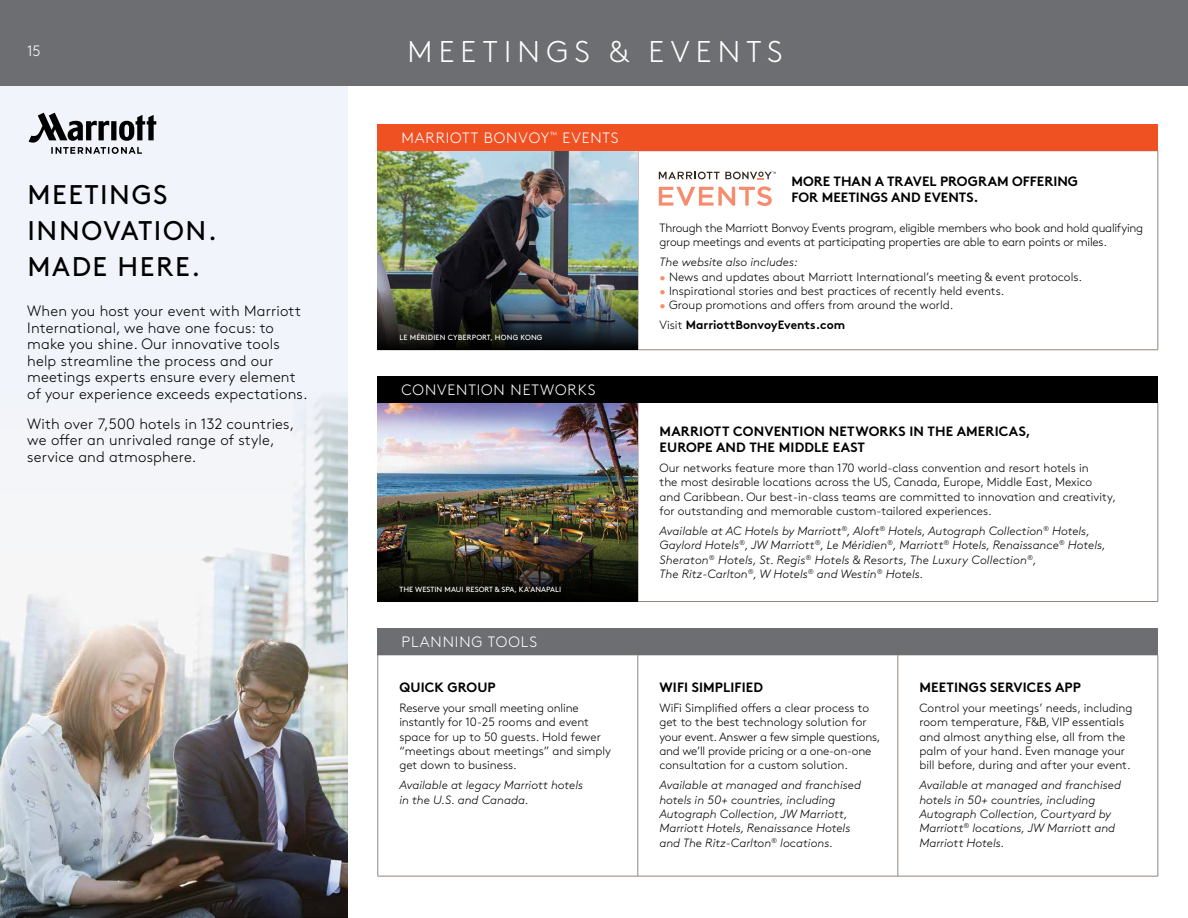
<style>
.page{position:relative;width:1188px;height:918px;background:#fff}
.page>*{position:absolute;margin:0;border:0;box-sizing:border-box;transform-origin:0 0}
.t1{font:300 30px "Brown Pro";letter-spacing:.21em;color:#fff}
.t2{font:27px/36px "Brown Pro";letter-spacing:.06em;color:#000}
.t3{font:300 15px/16.5px "Brown Pro";letter-spacing:.01em;color:#000}
.t4{font:300 15px "Brown Pro";letter-spacing:.06em;color:#fff}
.t5{font:700 13.5px/16.2px "Brown Pro";letter-spacing:.01em;color:#000}
.t6{font:300 12px/14.4px "Brown Pro";color:#000}
.t7{font:italic 300 12px/14.4px "Brown Pro";color:#000}
.t8{font:300 12px/14.4px "Brown Pro";letter-spacing:-.02em;color:#000}
.t9{font:7.5px "Brown Pro";letter-spacing:.01em;color:#fff}
.s1{color:#f68b6d}
.s2{font-weight:700}
</style>
<div class="page">
<div style="left:0;top:85px;width:347px;height:833px;background:#f1f4fa"></div>
<img style="left:0;top:398px;width:347px;height:520px">
<svg style="left:29px;top:113px;width:127px;height:41px"></svg>
<hr style="left:378px;top:655px;width:260px;height:1px;background:#8f857d">
<hr style="left:378px;top:655px;width:1px;height:221px;background:#8f857d">
<hr style="left:378px;top:876px;width:260px;height:1px;background:#8f857d">
<hr style="left:638px;top:655px;width:260px;height:1px;background:#8f857d">
<hr style="left:638px;top:655px;width:1px;height:221px;background:#8f857d">
<hr style="left:898px;top:655px;width:260px;height:1px;background:#8f857d">
<hr style="left:898px;top:655px;width:1px;height:221px;background:#8f857d">
<hr style="left:1158px;top:655px;width:1px;height:221px;background:#8f857d">
<hr style="left:638px;top:876px;width:260px;height:1px;background:#8f857d">
<hr style="left:898px;top:876px;width:260px;height:1px;background:#8f857d">
<div style="left:378px;top:628px;width:780px;height:27px;background:#6d6e71"></div>
<hr style="left:638px;top:403px;width:1px;height:198px;background:#8f857d">
<hr style="left:1158px;top:403px;width:1px;height:198px;background:#8f857d">
<hr style="left:638px;top:601px;width:520px;height:1px;background:#8f857d">
<img style="left:378px;top:403px;width:260px;height:138px">
<img style="left:378px;top:541px;width:260px;height:61px">
<div style="left:378px;top:376px;width:780px;height:27px;background:#000"></div>
<div style="left:0;top:0;width:1188px;height:85px;background:#6d6e71"></div>
<hr style="left:378px;top:350px;width:260px;height:1px;background:#8f857d">
<hr style="left:638px;top:151px;width:1px;height:199px;background:#8f857d">
<hr style="left:1158px;top:151px;width:1px;height:199px;background:#8f857d">
<hr style="left:638px;top:350px;width:520px;height:1px;background:#8f857d">
<img style="left:378px;top:151px;width:260px;height:138px">
<img style="left:378px;top:289px;width:260px;height:61px">
<div style="left:378px;top:124px;width:780px;height:27px;background:#f05123"></div>
<svg style="left:659px;top:172px;width:117px;height:7px"></svg>
<svg style="left:659px;top:186px;width:113px;height:20px"></svg>
<p class="t4" style="left:12px;top:42px;width:30px">1515</p>
<h1 class="t1" style="left:407px;top:30px;width:377px">MEETINGS &amp; EVENTS</h1>
<h2 class="t2" style="left:27px;top:174px;width:191px">MEETINGS<br>INNOVATION.<br>MADE HERE.</h2>
<p class="t3" style="left:27px;top:302px;width:279px">When you host your event with Marriott International, we have one focus: to make you shine. Our innovative tools help streamline the process and our meetings experts ensure every element of your experience exceeds expectations.</p>
<p class="t3" style="left:27px;top:414px;width:269px">With over 7,500 hotels in 132 countries, we offer an unrivaled range of style, service and atmosphere.</p>
<p class="t4" style="left:401px;top:127px;width:218px">MARRIOTT BONVOY<sup>™</sup> EVENTS</p>
<p class="t9" style="left:400px;top:332px;width:144px">LE MÉRIDIEN CYBERPORT, HONG KONG</p>
<p class="t4" style="left:401px;top:379px;width:196px">CONVENTION NETWORKS</p>
<p class="t9" style="left:399px;top:584px;width:163px">THE WESTIN MAUI RESORT &amp; SPA, KA’ANAPALI</p>
<p class="t4" style="left:401px;top:631px;width:137px">PLANNING TOOLS</p>
<p class="t5" style="left:399px;top:678px;width:98px">QUICK GROUP</p>
<p class="t6" style="left:399px;top:700px;width:213px">Reserve your small meeting online instantly for 10-25 rooms and event space for up to 50 guests. Hold fewer “meetings about meetings” and simply get down to business.</p>
<p class="t7" style="left:399px;top:777px;width:185px">Available at legacy Marriott hotels in the U.S. and Canada.</p>
<p class="t5" style="left:792px;top:172px;width:288px">MORE THAN A TRAVEL PROGRAM OFFERING<br>FOR MEETINGS AND EVENTS.</p>
<p class="t8" style="left:660px;top:220px;width:485px">Through the Marriott Bonvoy Events program, eligible members who book and hold qualifying group meetings and events at participating properties are able to earn points or miles.</p>
<p class="t7" style="left:660px;top:254px;width:140px">The website also includes:</p>
<p class="t6" style="left:660px;top:268px;width:422px"><span class="s1">•</span> News and updates about Marriott International’s meeting &amp; event protocols.</p>
<p class="t6" style="left:660px;top:283px;width:344px"><span class="s1">•</span> Inspirational stories and best practices of recently held events.</p>
<p class="t6" style="left:660px;top:294px;width:293px;line-height:19.8px"><span class="s1">•</span> Group promotions and offers from around the world.<br>Visit <span class="s2">MarriottBonvoyEvents.com</span></p>
<p class="t5" style="left:660px;top:422px;width:373px">MARRIOTT CONVENTION NETWORKS IN THE AMERICAS,<br>EUROPE AND THE MIDDLE EAST</p>
<p class="t6" style="left:660px;top:460px;width:458px">Our networks feature more than 170 world-class convention and resort hotels in<br>the most desirable locations across the US, Canada, Europe, Middle East, Mexico and Caribbean. Our best-in-class teams are committed to innovation and creativity, for outstanding and memorable custom-tailored experiences.</p>
<p class="t7" style="left:660px;top:523px;width:448px">Available at AC Hotels by Marriott<sup>®</sup>, Aloft<sup>®</sup> Hotels, Autograph Collection<sup>®</sup> Hotels, Gaylord Hotels<sup>®</sup>, JW Marriott<sup>®</sup>, Le Méridien<sup>®</sup>, Marriott<sup>®</sup> Hotels, Renaissance<sup>®</sup> Hotels, Sheraton<sup>®</sup> Hotels, St. Regis<sup>®</sup> Hotels &amp; Resorts, The Luxury Collection<sup>®</sup>,<br>The Ritz-Carlton<sup>®</sup>, W Hotels<sup>®</sup> and Westin<sup>®</sup> Hotels.</p>
<p class="t5" style="left:659px;top:678px;width:105px">WIFI SIMPLIFIED</p>
<p class="t6" style="left:659px;top:700px;width:223px">WiFi Simplified offers a clear process to get to the best technology solution for your event. Answer a few simple questions, and we’ll provide pricing or a one-on-one consultation for a custom solution.</p>
<p class="t7" style="left:659px;top:777px;width:203px">Available at managed and franchised hotels in 50+ countries, including Autograph Collection, JW Marriott, Marriott Hotels, Renaissance Hotels and The Ritz-Carlton<sup>®</sup> locations.</p>
<p class="t5" style="left:920px;top:678px;width:163px">MEETINGS SERVICES APP</p>
<p class="t6" style="left:919px;top:700px;width:215px">Control your meetings’ needs, including room temperature, F&amp;B, VIP essentials and almost anything else, all from the palm of your hand. Even manage your bill before, during and after your event.</p>
<p class="t7" style="left:919px;top:777px;width:203px">Available at managed and franchised hotels in 50+ countries, including<br>Autograph Collection, Courtyard by<br>Marriott<sup>®</sup> locations, JW Marriott and<br>Marriott Hotels.</p>
</div>
